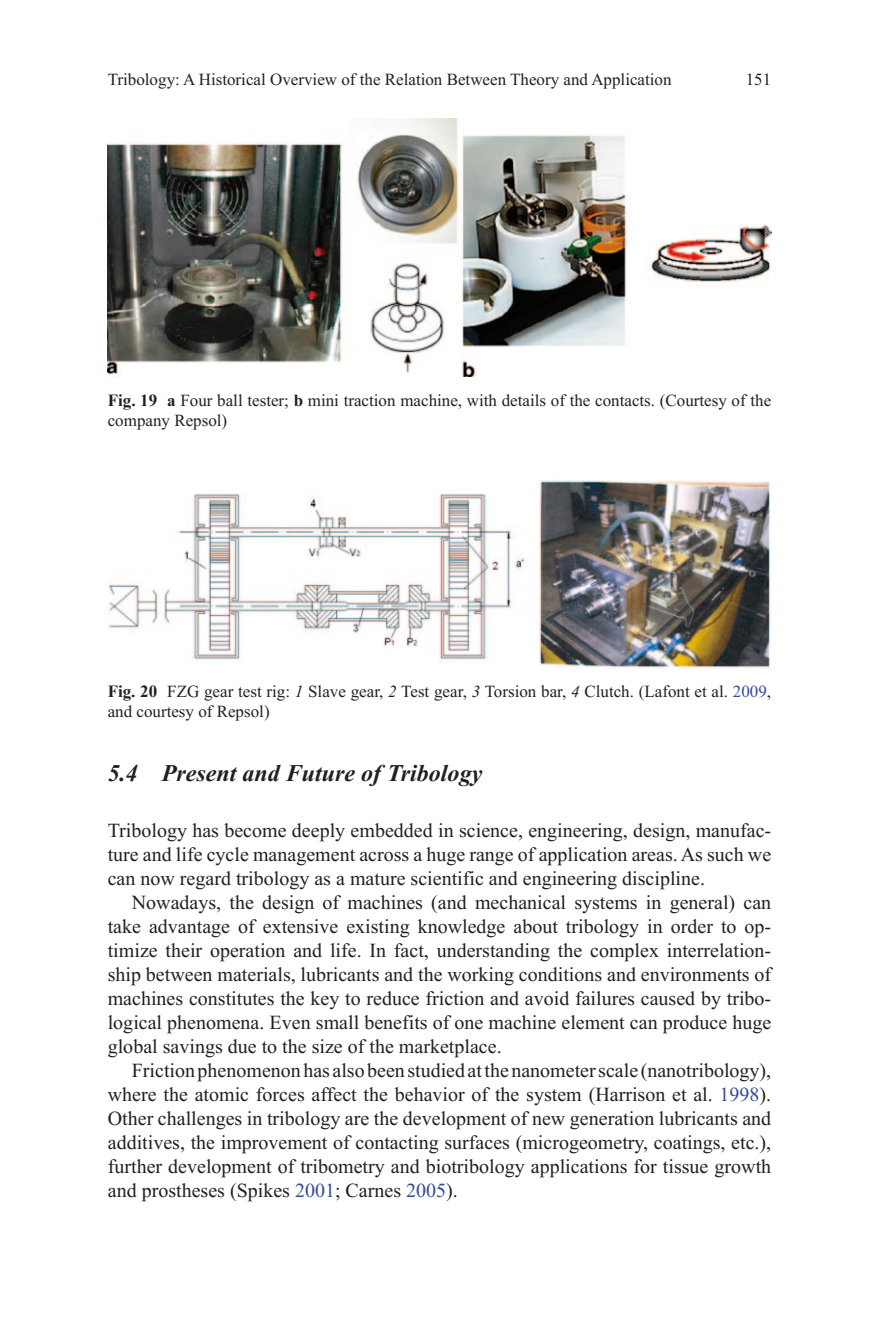
<style>
.page{position:relative;width:879px;height:1333px;background:#fff}
.page>*{position:absolute;margin:0;border:0;box-sizing:border-box;transform-origin:0 0}
.t1{font:italic 700 24px "Times New Roman";color:#231f20}
.t2{font:20px/24px "Times New Roman";color:#231f20;text-align:justify}
.t3{font:17px/20px "Times New Roman";color:#231f20}
.s1{font-weight:700}
.s2{font-family:"Times New Roman PS Bold MT2"}
.s3{font-style:italic}
.s4{color:#324a97}
</style>
<div class="page">
<img style="left:108px;top:480px;width:663px;height:188px">
<img style="left:108px;top:118px;width:663px;height:259px">
<p class="t3" style="left:108px;top:69px;width:565px">tribology: A Historical overview of the relation Between theory and Application</p>
<p class="t3" style="left:746px;top:69px;width:27px">151</p>
<p class="t3" style="left:108px;top:390px;width:665px"><span class="s1">Fig. 19</span> <span class="s2">a</span> Four ball tester; <span class="s2">b</span> mini traction machine, with details of the contacts. (Courtesy of the company Repsol)</p>
<p class="t3" style="left:108px;top:681px;width:665px"><span class="s1">Fig. 20</span> FZG gear test rig: <span class="s3">1</span> Slave gear, <span class="s3">2</span> Test gear, <span class="s3">3</span> Torsion bar, <span class="s3">4</span> Clutch. (Lafont et al. <span class="s4">2009</span>, and courtesy of Repsol)</p>
<p class="t1" style="left:108px;top:756px;width:376px">5.4 Present and Future of Tribology</p>
<p class="t2" style="left:108px;top:818px;width:665px">Tribology has become deeply embedded in science, engineering, design, manufac&shy;ture and life cycle management across a huge range of application areas. As such we can now regard tribology as a mature scientific and engineering discipline.</p>
<p class="t2" style="left:108px;top:890px;width:665px;text-indent:24px">Nowadays, the design of machines (and mechanical systems in general) can take advantage of extensive existing knowledge about tribology in order to op&shy;timize their operation and life. In fact, understanding the complex interrelation&shy;ship between materials, lubricants and the working conditions and environments of machines constitutes the key to reduce friction and avoid failures caused by tribo&shy;logical phenomena. Even small benefits of one machine element can produce huge global savings due to the size of the marketplace.</p>
<p class="t2" style="left:108px;top:1058px;width:665px;text-indent:24px">Friction phenomenon has also been studied at the nanometer scale (nanotribology), where the atomic forces affect the behavior of the system (Harrison et al. <span class="s4">1998</span>).<br>Other challenges in tribology are the development of new generation lubricants and additives, the improvement of contacting surfaces (microgeometry, coatings, etc.), further development of tribometry and biotribology applications for tissue growth and prostheses (Spikes <span class="s4">2001</span>; Carnes <span class="s4">2005</span>).</p>
</div>
